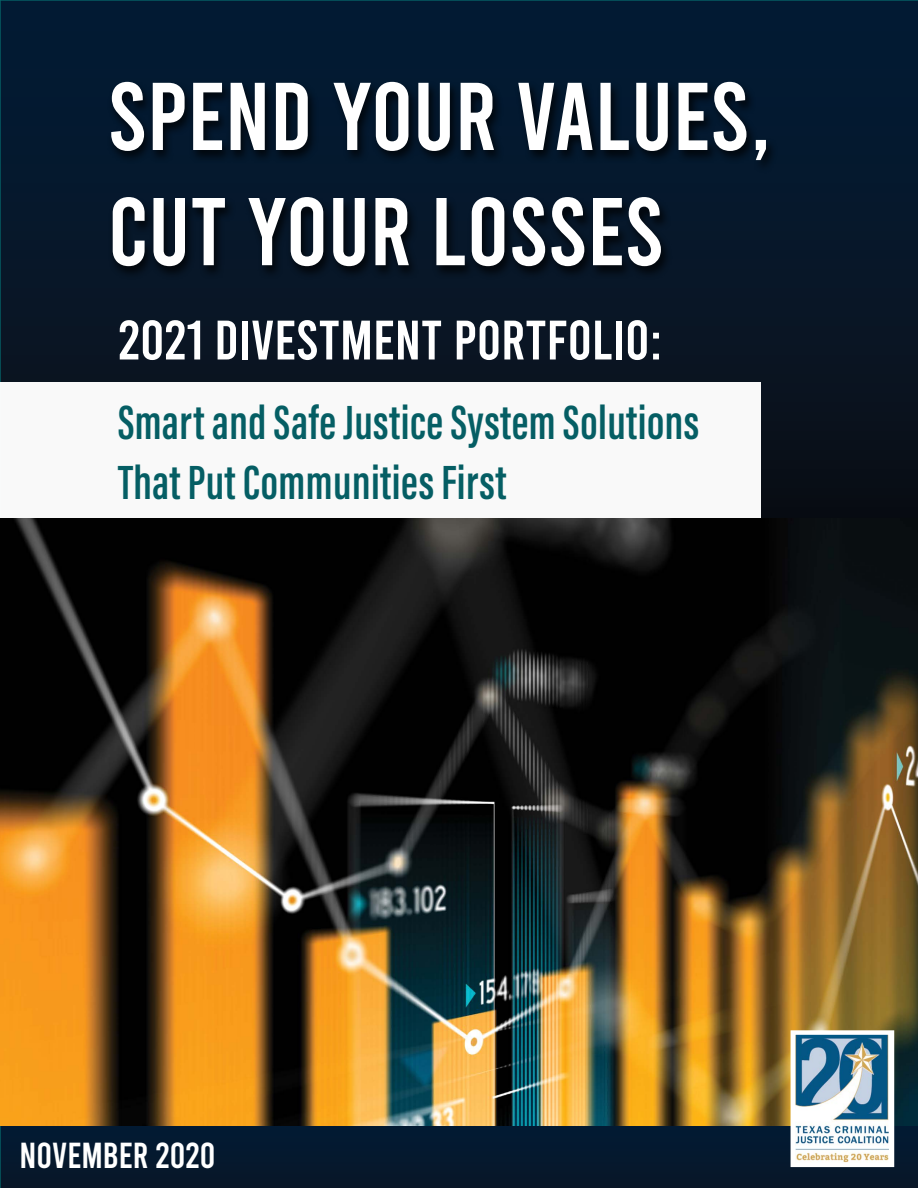
<style>
.page{position:relative;width:918px;height:1188px;background:#fff}
.page>*{position:absolute;margin:0;border:0;box-sizing:border-box;transform-origin:0 0}
.t1{font:96px/115.2px "Bebas";color:#fff}
.t2{font:55.5px "Bebas";color:#fff}
.t3{font:49.5px/59.4px "Acumin Variable Concept";letter-spacing:.01em;color:#055e64}
.t4{font:36px "Bebas";color:#fff}
</style>
<div class="page">
<div style="left:0;top:1126px;width:918px;height:62px;background:#05192e"></div>
<svg style="left:0;top:0;width:918px;height:518px;background:#061729"></svg>
<div style="left:106px;top:80px;width:671px;height:200px;background:#000;opacity:.75"></div>
<div style="left:0;top:382px;width:760px;height:136px;background:#fff"></div>
<img style="left:0;top:518px;width:918px;height:608px">
<img style="left:796px;top:1035px;width:92px;height:127px">
<div style="left:791px;top:1030px;width:103px;height:137px;border:4px solid #fff"></div>
<h1 class="t1" style="left:108px;top:59px;width:666px">SPEND YOUR VALUES,<br>CUT YOUR LOSSES</h1>
<p class="t2" style="left:118px;top:312px;width:546px">2021 DIVESTMENT PORTFOLIO:</p>
<p class="t3" style="left:118px;top:390px;width:583px">Smart and Safe Justice System Solutions<br>That Put Communities First</p>
<p class="t4" style="left:19px;top:1137px;width:198px">NOVEMBER 2020</p>
</div>
